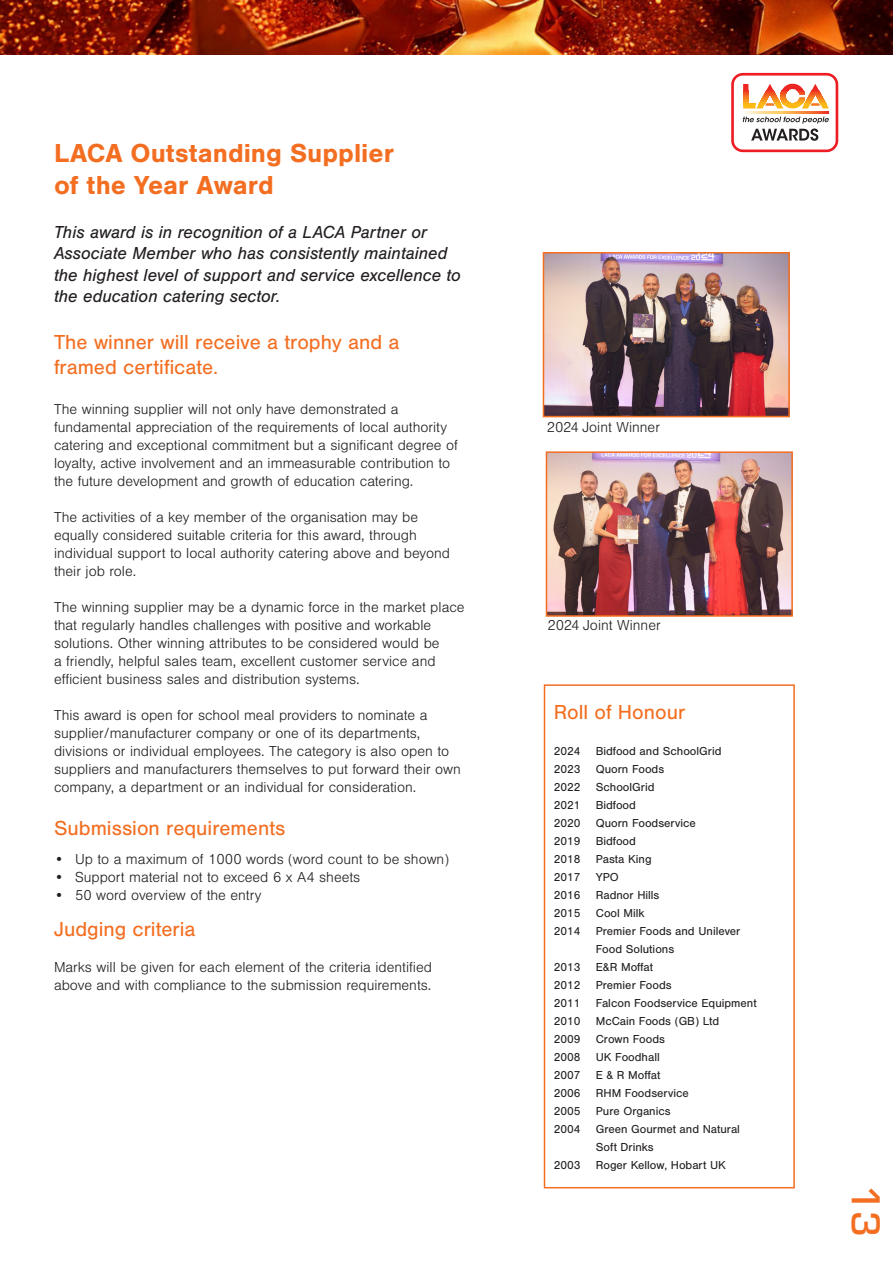
<style>
.page{position:relative;width:893px;height:1263px;background:#fff}
.page>*{position:absolute;margin:0;border:0;box-sizing:border-box;transform-origin:0 0}
.t1{font:500 42px "Eurostile";color:#f36e21}
.Headline{font:700 27px/32.4px "Nimbus San";color:#f36e21}
.Subhead{font:21px/25.2px "Nimbus San";color:#f36e21}
.Bullit_point_text{font:21px "Nimbus San";color:#f36e21}
.Paragraph_Style_ITALIC{font:italic 18px/21.6px "Nimbus San";color:#231f20}
.Paragraph_Style_1{font:300 15px/18px "Nimbus San";color:#231f20}
.Bullit_point_text-2{font:300 15px "Nimbus San";color:#231f20}
.Roll_of_honour{font:12px/18px "Nimbus San";color:#231f20}
.Subhead-2{font:12px "Nimbus San";color:#231f20}
</style>
<div class="page">
<div style="left:730px;top:72px;width:109px;height:81px;border:4px solid #fff;border-radius:10px"></div>
<div style="left:732px;top:74px;width:105px;height:77px;background:#fff;border-radius:10px"></div>
<div style="left:731px;top:73px;width:107px;height:79px;border:3px solid #ee1d23;border-radius:10px"></div>
<svg style="left:743px;top:112px;width:86px;height:29px"></svg>
<svg style="left:743px;top:84px;width:6px;height:6px"></svg>
<hr style="left:743px;top:104px;width:12px;height:4px;background:#fcb914">
<svg style="left:783px;top:84px;width:19px;height:6px"></svg>
<svg style="left:780px;top:106px;width:25px;height:3px"></svg>
<svg style="left:766px;top:84px;width:17px;height:6px"></svg>
<svg style="left:756px;top:106px;width:27px;height:2px"></svg>
<svg style="left:802px;top:84px;width:17px;height:6px"></svg>
<svg style="left:802px;top:106px;width:27px;height:2px"></svg>
<svg style="left:743px;top:90px;width:85px;height:16px"></svg>
<img style="left:546px;top:255px;width:241px;height:159px">
<div style="left:543px;top:252px;width:247px;height:165px;border:2px solid #f36e21"></div>
<div style="left:544px;top:684px;width:251px;height:504px;border:2px solid #f36e21"></div>
<img style="left:1px;top:0;width:892px;height:54px">
<img style="left:0;top:0;width:1px;height:54px">
<img style="left:549px;top:454px;width:241px;height:160px">
<div style="left:546px;top:451px;width:247px;height:166px;border:2px solid #f36e21"></div>
<p class="Headline" style="left:54px;top:137px;width:341px">LACA Outstanding Supplier of the Year Award</p>
<p class="Paragraph_Style_ITALIC" style="left:54px;top:221px;width:408px">This award is in recognition of a LACA Partner or Associate Member who has consistently maintained the highest level of support and service excellence to the education catering sector.</p>
<p class="Subhead" style="left:54px;top:330px;width:347px">The winner will receive a trophy and a framed certificate.</p>
<p class="Paragraph_Style_1" style="left:54px;top:400px;width:405px">The winning supplier will not only have demonstrated a fundamental appreciation of the requirements of local authority catering and exceptional commitment but a significant degree of loyalty, active involvement and an immeasurable contribution to the future development and growth of education catering.</p>
<p class="Paragraph_Style_1" style="left:54px;top:508px;width:397px">The activities of a key member of the organisation may be equally considered suitable criteria for this award, through individual support to local authority catering above and beyond their job role.</p>
<p class="Paragraph_Style_1" style="left:54px;top:598px;width:412px">The winning supplier may be a dynamic force in the market place that regularly handles challenges with positive and workable solutions. Other winning attributes to be considered would be<br>a friendly, helpful sales team, excellent customer service and efficient business sales and distribution systems.</p>
<p class="Paragraph_Style_1" style="left:54px;top:706px;width:408px">This award is open for school meal providers to nominate a supplier/manufacturer company or one of its departments, divisions or individual employees. The category is also open to suppliers and manufacturers themselves to put forward their own company, a department or an individual for consideration.</p>
<p class="Subhead" style="left:54px;top:816px;width:233px">Submission requirements</p>
<p class="Bullit_point_text-2" style="left:54px;top:851px;width:397px">• Up to a maximum of 1000 words (word count to be shown)</p>
<p class="Bullit_point_text-2" style="left:54px;top:869px;width:308px">• Support material not to exceed 6 x A4 sheets</p>
<p class="Bullit_point_text-2" style="left:54px;top:887px;width:209px">• 50 word overview of the entry</p>
<p class="Bullit_point_text" style="left:54px;top:918px;width:143px">Judging criteria</p>
<p class="Paragraph_Style_1" style="left:54px;top:958px;width:379px">Marks will be given for each element of the criteria identified above and with compliance to the submission requirements.</p>
<p class="Paragraph_Style_1" style="left:547px;top:418px;width:115px">2024 Joint Winner</p>
<p class="Paragraph_Style_1" style="left:547px;top:616px;width:115px">2024 Joint Winner</p>
<p class="Subhead" style="left:554px;top:700px;width:133px">Roll of Honour</p>
<p class="Subhead-2" style="left:554px;top:745px;width:28px">2024</p>
<p class="Subhead-2" style="left:596px;top:745px;width:127px">Bidfood and SchoolGrid</p>
<p class="Subhead-2" style="left:554px;top:763px;width:28px">2023</p>
<p class="Subhead-2" style="left:596px;top:763px;width:70px">Quorn Foods</p>
<p class="Subhead-2" style="left:554px;top:781px;width:28px">2022</p>
<p class="Subhead-2" style="left:596px;top:781px;width:60px">SchoolGrid</p>
<p class="Subhead-2" style="left:554px;top:799px;width:28px">2021</p>
<p class="Subhead-2" style="left:596px;top:799px;width:42px">Bidfood</p>
<p class="Subhead-2" style="left:554px;top:817px;width:28px">2020</p>
<p class="Subhead-2" style="left:596px;top:817px;width:102px">Quorn Foodservice</p>
<p class="Subhead-2" style="left:554px;top:835px;width:28px">2019</p>
<p class="Subhead-2" style="left:596px;top:835px;width:42px">Bidfood</p>
<p class="Roll_of_honour" style="left:554px;top:850px;width:28px">2018</p>
<p class="Roll_of_honour" style="left:596px;top:850px;width:57px">Pasta King</p>
<p class="Roll_of_honour" style="left:554px;top:868px;width:28px">2017</p>
<p class="Roll_of_honour" style="left:596px;top:868px;width:25px">YPO</p>
<p class="Roll_of_honour" style="left:554px;top:886px;width:28px">2016</p>
<p class="Roll_of_honour" style="left:596px;top:886px;width:65px">Radnor Hills</p>
<p class="Roll_of_honour" style="left:554px;top:904px;width:28px">2015</p>
<p class="Roll_of_honour" style="left:596px;top:904px;width:50px">Cool Milk</p>
<p class="Roll_of_honour" style="left:554px;top:922px;width:28px">2014</p>
<p class="Roll_of_honour" style="left:596px;top:922px;width:146px">Premier Foods and Unilever<br>Food Solutions</p>
<p class="Roll_of_honour" style="left:554px;top:958px;width:28px">2013</p>
<p class="Roll_of_honour" style="left:596px;top:958px;width:59px">E&amp;R Moffat</p>
<p class="Roll_of_honour" style="left:554px;top:976px;width:28px">2012</p>
<p class="Roll_of_honour" style="left:596px;top:976px;width:77px">Premier Foods</p>
<p class="Roll_of_honour" style="left:554px;top:994px;width:28px">2011</p>
<p class="Roll_of_honour" style="left:596px;top:994px;width:162px">Falcon Foodservice Equipment</p>
<p class="Roll_of_honour" style="left:554px;top:1012px;width:28px">2010</p>
<p class="Roll_of_honour" style="left:596px;top:1012px;width:125px">McCain Foods (GB) Ltd</p>
<p class="Roll_of_honour" style="left:554px;top:1030px;width:28px">2009</p>
<p class="Roll_of_honour" style="left:596px;top:1030px;width:71px">Crown Foods</p>
<p class="Roll_of_honour" style="left:554px;top:1048px;width:28px">2008</p>
<p class="Roll_of_honour" style="left:596px;top:1048px;width:66px">UK Foodhall</p>
<p class="Roll_of_honour" style="left:554px;top:1066px;width:28px">2007</p>
<p class="Roll_of_honour" style="left:596px;top:1066px;width:66px">E &amp; R Moffat</p>
<p class="Roll_of_honour" style="left:554px;top:1084px;width:28px">2006</p>
<p class="Roll_of_honour" style="left:596px;top:1084px;width:95px">RHM Foodservice</p>
<p class="Roll_of_honour" style="left:554px;top:1102px;width:28px">2005</p>
<p class="Roll_of_honour" style="left:596px;top:1102px;width:77px">Pure Organics</p>
<p class="Roll_of_honour" style="left:554px;top:1120px;width:28px">2004</p>
<p class="Roll_of_honour" style="left:596px;top:1120px;width:146px">Green Gourmet and Natural<br>Soft Drinks</p>
<p class="Roll_of_honour" style="left:554px;top:1156px;width:28px">2003</p>
<p class="Roll_of_honour" style="left:596px;top:1156px;width:132px">Roger Kellow, Hobart UK</p>
<p class="t1" style="left:895px;top:1185px;width:54px;rotate:90deg">13</p>
</div>
